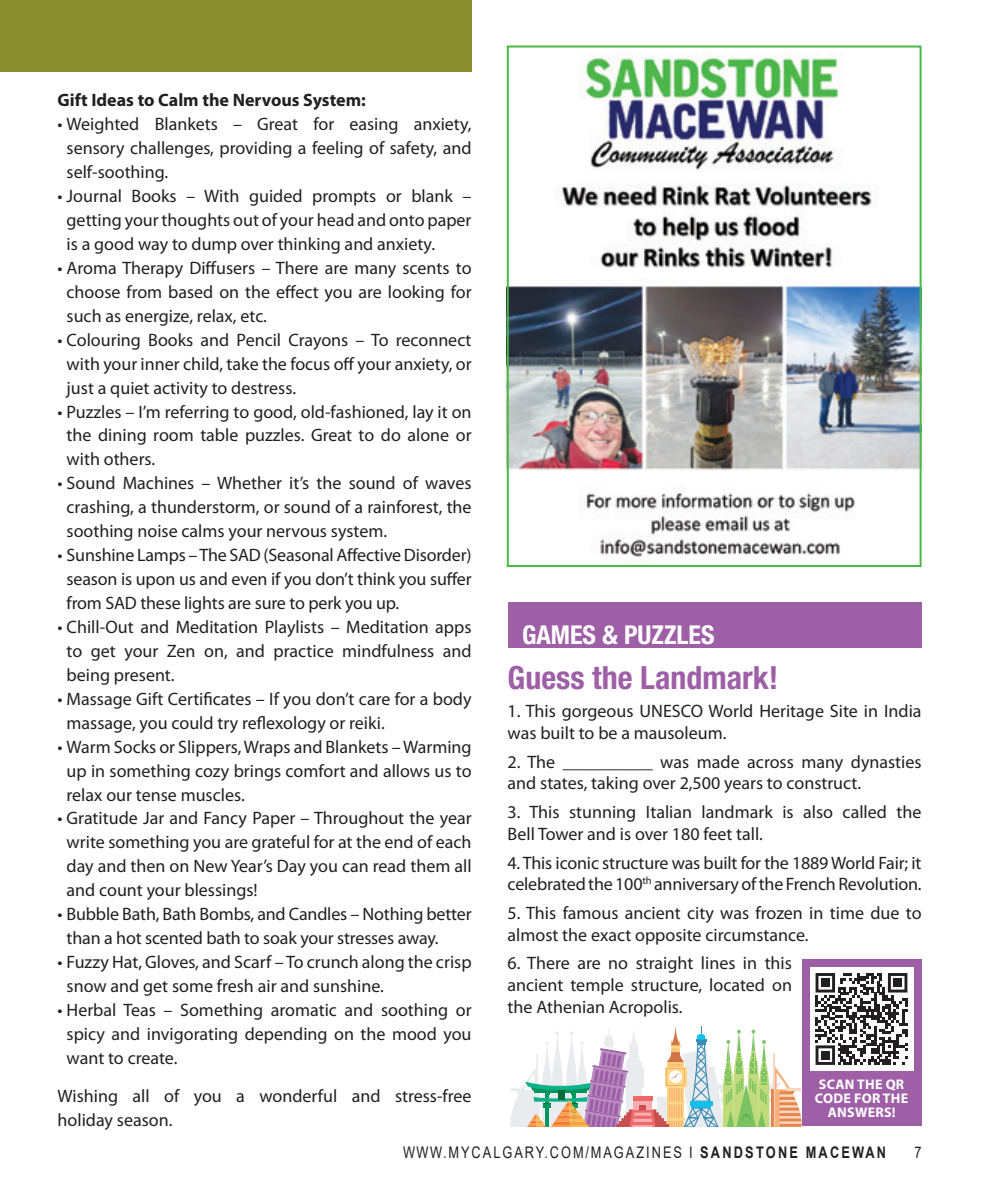
<style>
.page{position:relative;width:990px;height:1188px;background:#fff}
.page>*{position:absolute;margin:0;border:0;box-sizing:border-box;transform-origin:0 0}
.In_Around_title{font:700 condensed 32px "Helvetica Neue LT Std";color:#9e5fa7}
.t1{font:700 condensed 26px "Helvetica Neue LT Std";color:#fff}
.Body_text{font:18px/24px "Myriad Pro";color:#231f20;text-align:justify}
.Subhead{font:700 18px "Myriad Pro";color:#231f20}
.t2{font:16px "Arial";letter-spacing:.155em;color:#231f20;scale:.8 1}
.Library_subhead{font:700 14px/14px "Myriad Pro";letter-spacing:.02em;color:#fff;text-align:center}
.s1{font-weight:700}
</style>
<div class="page">
<img style="left:510px;top:53px;width:409px;height:504px">
<div style="left:507px;top:46px;width:415px;height:521px;border:2px solid #4cb848"></div>
<div style="left:0;top:0;width:472px;height:72px;background:#888f2c"></div>
<svg style="left:510px;top:1026px;width:291px;height:100px"></svg>
<hr style="left:690px;top:1102px;width:22px;height:4px;background:#14bfec">
<hr style="left:691px;top:1106px;width:20px;height:2px;background:#14bfec">
<div style="left:802px;top:960px;width:120px;height:166px;background:#9e5fa7"></div>
<div style="left:810px;top:968px;width:103px;height:103px;background:#fff"></div>
<svg style="left:816px;top:973px;width:91px;height:92px"></svg>
<div style="left:821px;top:979px;width:8px;height:8px;background:#231f20"></div>
<div style="left:894px;top:979px;width:8px;height:8px;background:#231f20"></div>
<div style="left:821px;top:1051px;width:8px;height:8px;background:#231f20"></div>
<div style="left:508px;top:603px;width:414px;height:45px;background:#9e5fa7"></div>
<p class="Subhead" style="left:58px;top:89px;width:310px">Gift Ideas to Calm the Nervous System:</p>
<p class="Body_text" style="left:67px;top:112px;width:407px;text-indent:-9px">• Weighted Blankets – Great for easing anxiety, sensory challenges, providing a feeling of safety, and self-soothing.</p>
<p class="Body_text" style="left:67px;top:184px;width:407px;text-indent:-9px">• Journal Books – With guided prompts or blank – getting your thoughts out of your head and onto paper is a good way to dump over thinking and anxiety.</p>
<p class="Body_text" style="left:67px;top:256px;width:407px;text-indent:-9px">• Aroma Therapy Diffusers – There are many scents to choose from based on the effect you are looking for such as energize, relax, etc.</p>
<p class="Body_text" style="left:67px;top:327px;width:407px;text-indent:-9px">• Colouring Books and Pencil Crayons – To reconnect with your inner child, take the focus off your anxiety, or just a quiet activity to destress.</p>
<p class="Body_text" style="left:67px;top:399px;width:407px;text-indent:-9px">• Puzzles – I’m referring to good, old-fashioned, lay it on the dining room table puzzles. Great to do alone or with others.</p>
<p class="Body_text" style="left:67px;top:471px;width:407px;text-indent:-9px">• Sound Machines – Whether it’s the sound of waves crashing, a thunderstorm, or sound of a rainforest, the soothing noise calms your nervous system.</p>
<p class="Body_text" style="left:67px;top:543px;width:406px;text-indent:-9px">• Sunshine Lamps – The SAD (Seasonal Affective Disorder) season is upon us and even if you don’t think you suffer from SAD these lights are sure to perk you up.</p>
<p class="Body_text" style="left:67px;top:615px;width:407px;text-indent:-9px">• Chill-Out and Meditation Playlists – Meditation apps to get your Zen on, and practice mindfulness and being present.</p>
<p class="Body_text" style="left:67px;top:686px;width:406px;text-indent:-9px">• Massage Gift Certificates – If you don’t care for a body massage, you could try reflexology or reiki.</p>
<p class="Body_text" style="left:67px;top:734px;width:407px;text-indent:-9px">• Warm Socks or Slippers, Wraps and Blankets – Warming up in something cozy brings comfort and allows us to relax our tense muscles.</p>
<p class="Body_text" style="left:67px;top:806px;width:407px;text-indent:-9px">• Gratitude Jar and Fancy Paper – Throughout the year write something you are grateful for at the end of each day and then on New Year’s Day you can read them all and count your blessings!</p>
<p class="Body_text" style="left:67px;top:902px;width:407px;text-indent:-9px">• Bubble Bath, Bath Bombs, and Candles – Nothing better than a hot scented bath to soak your stresses away.</p>
<p class="Body_text" style="left:67px;top:950px;width:407px;text-indent:-9px">• Fuzzy Hat, Gloves, and Scarf – To crunch along the crisp snow and get some fresh air and sunshine.</p>
<p class="Body_text" style="left:67px;top:998px;width:406px;text-indent:-9px">• Herbal Teas – Something aromatic and soothing or spicy and invigorating depending on the mood you want to create.</p>
<p class="Body_text" style="left:58px;top:1084px;width:416px">Wishing all of you a wonderful and stress-free holiday season.</p>
<p class="t1" style="left:522px;top:619px;width:194px">GAMES &amp; PUZZLES</p>
<p class="In_Around_title" style="left:508px;top:658px;width:272px">Guess the Landmark!</p>
<p class="Body_text" style="left:508px;top:700px;width:415px;line-height:21.6px">1. This gorgeous UNESCO World Heritage Site in India was built to be a mausoleum.</p>
<p class="Body_text" style="left:508px;top:751px;width:416px;line-height:21.6px">2. The __________ was made across many dynasties and states, taking over 2,500 years to construct.</p>
<p class="Body_text" style="left:508px;top:801px;width:415px;line-height:21.6px">3. This stunning Italian landmark is also called the<br>Bell Tower and is over 180 feet tall.</p>
<p class="Body_text" style="left:508px;top:852px;width:416px;line-height:21.6px">4. This iconic structure was built for the 1889 World Fair; it celebrated the 100<sup>th</sup> anniversary of the French Revolution.</p>
<p class="Body_text" style="left:508px;top:902px;width:415px;line-height:21.6px">5. This famous ancient city was frozen in time due to almost the exact opposite circumstance.</p>
<p class="Body_text" style="left:508px;top:952px;width:286px;line-height:21.6px">6. There are no straight lines in this ancient temple structure, located on the Athenian Acropolis.</p>
<p class="Library_subhead" style="left:815px;top:1077px;width:95px">SCAN THE QR<br>CODE FOR THE<br>ANSWERS!</p>
<p class="t2" style="left:403px;top:1141px;width:605px">WWW.MYCALGARY.COM/MAGAZINES I <span class="s1">SANDSTONE MACEWAN</span></p>
<p class="t2" style="left:914px;top:1141px;width:10px">7</p>
</div>
